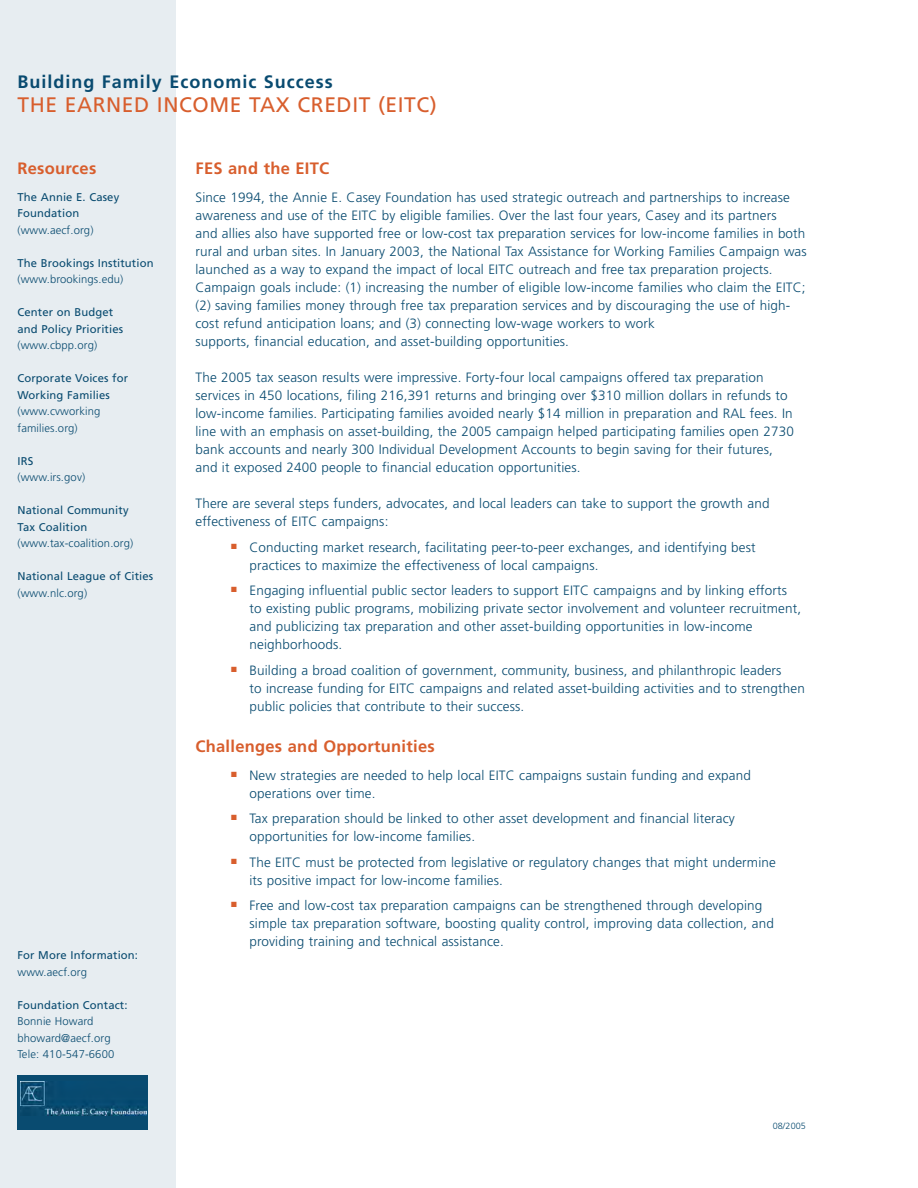
<style>
.page{position:relative;width:918px;height:1188px;background:#fff}
.page>*{position:absolute;margin:0;border:0;box-sizing:border-box;transform-origin:0 0}
.t1{font:21px "Frutiger";letter-spacing:.03em;color:#d85e2d}
.t2{font:700 18px "Frutiger";letter-spacing:.055em;color:#094b70}
.t3{font:700 16.5px "Frutiger";letter-spacing:.015em;color:#d85e2d}
.t4{font:300 13.5px/18px "Frutiger";letter-spacing:.01em;color:#094b70}
.t5{font:11.25px/16.5px "Frutiger";letter-spacing:.01em;color:#094b70}
.t6{font:300 11.25px/16.5px "Frutiger";letter-spacing:.01em;color:#094b70}
.t7{font:300 9px "Frutiger";letter-spacing:.01em;color:#094b70}
</style>
<div class="page">
<div style="left:0;top:0;width:176px;height:1188px;background:#e7edf1"></div>
<div style="left:17px;top:1075px;width:131px;height:54px;background:#094b70"></div>
<img style="left:20px;top:1082px;width:126px;height:34px">
<h2 class="t2" style="left:17px;top:74px;width:317px">Building Family Economic Success</h2>
<h1 class="t1" style="left:17px;top:96px;width:421px">THE EARNED INCOME TAX CREDIT (EITC)</h1>
<p class="t3" style="left:17px;top:162px;width:80px">Resources</p>
<p class="t5" style="left:17px;top:189px;width:103px">The Annie E. Casey<br>Foundation</p>
<p class="t6" style="left:17px;top:222px;width:78px">(www.aecf.org)</p>
<p class="t5" style="left:17px;top:255px;width:138px">The Brookings Institution</p>
<p class="t6" style="left:17px;top:272px;width:107px">(www.brookings.edu)</p>
<p class="t5" style="left:17px;top:305px;width:107px">Center on Budget and Policy Priorities</p>
<p class="t6" style="left:17px;top:338px;width:81px">(www.cbpp.org)</p>
<p class="t5" style="left:17px;top:371px;width:112px">Corporate Voices for<br>Working Families</p>
<p class="t6" style="left:17px;top:404px;width:84px">(www.cvworking families.org)</p>
<p class="t5" style="left:17px;top:453px;width:17px">IRS</p>
<p class="t6" style="left:17px;top:470px;width:69px">(www.irs.gov)</p>
<p class="t5" style="left:17px;top:503px;width:113px">National Community<br>Tax Coalition</p>
<p class="t6" style="left:17px;top:536px;width:117px">(www.tax-coalition.org)</p>
<p class="t5" style="left:17px;top:569px;width:137px">National League of Cities</p>
<p class="t6" style="left:17px;top:585px;width:71px">(www.nlc.org)</p>
<p class="t5" style="left:17px;top:948px;width:122px">For More Information:</p>
<p class="t6" style="left:17px;top:964px;width:71px">www.aecf.org</p>
<p class="t5" style="left:17px;top:997px;width:112px">Foundation Contact:</p>
<p class="t6" style="left:17px;top:1014px;width:98px">Bonnie Howard bhoward@aecf.org<br>Tele: 410-547-6600</p>
<p class="t3" style="left:195px;top:162px;width:135px">FES and the EITC</p>
<p class="t4" style="left:195px;top:189px;width:613px">Since 1994, the Annie E. Casey Foundation has used strategic outreach and partnerships to increase awareness and use of the EITC by eligible families. Over the last four years, Casey and its partners<br>and allies also have supported free or low-cost tax preparation services for low-income families in both rural and urban sites. In January 2003, the National Tax Assistance for Working Families Campaign was launched as a way to expand the impact of local EITC outreach and free tax preparation projects.<br>Campaign goals include: (1) increasing the number of eligible low-income families who claim the EITC; (2) saving families money through free tax preparation services and by discouraging the use of high&shy;cost refund anticipation loans; and (3) connecting low-wage workers to work<br>supports, financial education, and asset-building opportunities.</p>
<p class="t4" style="left:195px;top:369px;width:600px">The 2005 tax season results were impressive. Forty-four local campaigns offered tax preparation services in 450 locations, filing 216,391 returns and bringing over $310 million dollars in refunds to low-income families. Participating families avoided nearly $14 million in preparation and RAL fees. In line with an emphasis on asset-building, the 2005 campaign helped participating families open 2730 bank accounts and nearly 300 Individual Development Accounts to begin saving for their futures, and it exposed 2400 people to financial education opportunities.</p>
<p class="t4" style="left:195px;top:495px;width:576px">There are several steps funders, advocates, and local leaders can take to support the growth and effectiveness of EITC campaigns:</p>
<p class="t4" style="left:249px;top:539px;width:508px;text-indent:-18px"><sup>■</sup> Conducting market research, facilitating peer-to-peer exchanges, and identifying best practices to maximize the effectiveness of local campaigns.</p>
<p class="t4" style="left:249px;top:583px;width:553px;text-indent:-18px"><sup>■</sup> Engaging influential public sector leaders to support EITC campaigns and by linking efforts to existing public programs, mobilizing private sector involvement and volunteer recruitment, and publicizing tax preparation and other asset-building opportunities in low-income neighborhoods.</p>
<p class="t4" style="left:249px;top:662px;width:557px;text-indent:-18px"><sup>■</sup> Building a broad coalition of government, community, business, and philanthropic leaders<br>to increase funding for EITC campaigns and related asset-building activities and to strengthen public policies that contribute to their success.</p>
<p class="t3" style="left:195px;top:740px;width:241px">Challenges and Opportunities</p>
<p class="t4" style="left:249px;top:767px;width:503px;text-indent:-18px"><sup>■</sup> New strategies are needed to help local EITC campaigns sustain funding and expand operations over time.</p>
<p class="t4" style="left:249px;top:811px;width:487px;text-indent:-18px"><sup>■</sup> Tax preparation should be linked to other asset development and financial literacy opportunities for low-income families.</p>
<p class="t4" style="left:249px;top:854px;width:528px;text-indent:-18px"><sup>■</sup> The EITC must be protected from legislative or regulatory changes that might undermine its positive impact for low-income families.</p>
<p class="t4" style="left:249px;top:898px;width:526px;text-indent:-18px"><sup>■</sup> Free and low-cost tax preparation campaigns can be strengthened through developing simple tax preparation software, boosting quality control, improving data collection, and providing training and technical assistance.</p>
<p class="t7" style="left:773px;top:1122px;width:35px">08/2005</p>
</div>
